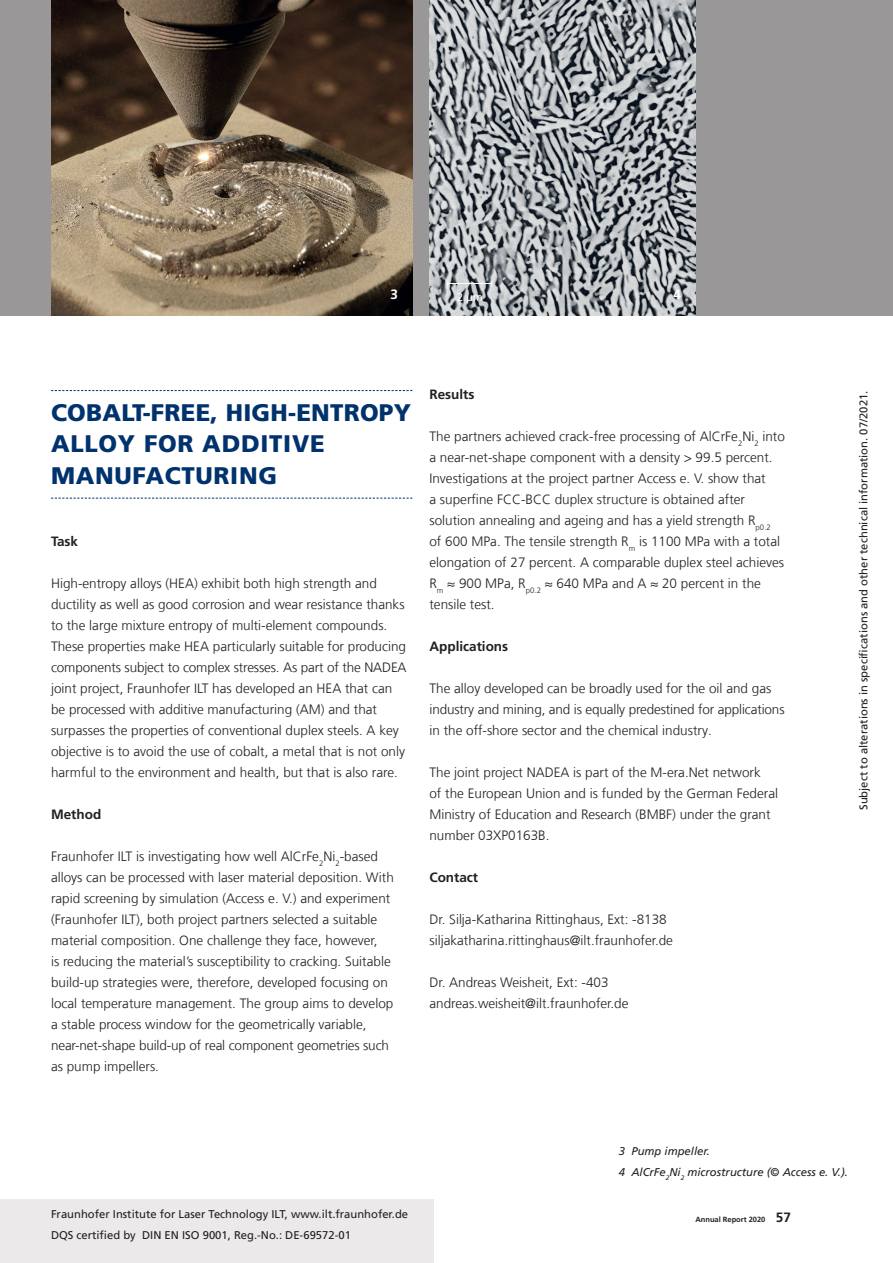
<style>
.page{position:relative;width:893px;height:1263px;background:#fff}
.page>*{position:absolute;margin:0;border:0;box-sizing:border-box;transform-origin:0 0}
.t1{font:900 24px/31.5px "Frutiger LT Com";letter-spacing:.03em;color:#00326d}
.t2{font:300 13.5px/21px "Frutiger LT Com";color:#231f20}
.t3{font:700 13.5px "Frutiger LT Com";color:#231f20}
.t4{font:700 13.5px "Frutiger LT Com";color:#fff}
.t5{font:11.25px/21px "Frutiger LT Com";color:#231f20}
.t6{font:italic 11.25px/21px "Frutiger LT Com";color:#231f20}
.t7{font:11.25px "Frutiger LT Com";color:#fff}
.t8{font:700 7.5px "Frutiger LT Com";color:#231f20}
.s1{font-size:13.5px}
</style>
<div class="page">
<div style="left:0;top:1199px;width:434px;height:64px;background:#ece9ea"></div>
<div style="left:0;top:0;width:893px;height:315px;background:#999798"></div>
<img style="left:429px;top:0;width:266px;height:315px">
<img style="left:51px;top:0;width:361px;height:315px">
<svg style="left:51px;top:390px;width:361px;height:1px"></svg>
<svg style="left:51px;top:498px;width:361px;height:1px"></svg>
<hr style="left:448px;top:283px;width:44px;height:1px;background:#fff">
<p class="t4" style="left:391px;top:286px;width:9px">3</p>
<p class="t7" style="left:457px;top:290px;width:28px">2 μm</p>
<p class="t4" style="left:673px;top:286px;width:9px">4</p>
<h1 class="t1" style="left:51px;top:397px;width:362px">COBALT-FREE, HIGH-ENTROPY<br>ALLOY FOR ADDITIVE<br>MANUFACTURING</h1>
<p class="t3" style="left:51px;top:533px;width:29px">Task</p>
<p class="t2" style="left:51px;top:573px;width:357px">High-entropy alloys (HEA) exhibit both high strength and ductility as well as good corrosion and wear resistance thanks to the large mixture entropy of multi-element compounds.<br>These properties make HEA particularly suitable for producing components subject to complex stresses. As part of the NADEA joint project, Fraunhofer ILT has developed an HEA that can be processed with additive manufacturing (AM) and that surpasses the properties of conventional duplex steels. A key objective is to avoid the use of cobalt, a metal that is not only harmful to the environment and health, but that is also rare.</p>
<p class="t3" style="left:51px;top:806px;width:52px">Method</p>
<p class="t2" style="left:51px;top:846px;width:344px">Fraunhofer ILT is investigating how well AlCrFe<sub>2</sub>Ni<sub>2</sub>-based alloys can be processed with laser material deposition. With rapid screening by simulation (Access e. V.) and experiment (Fraunhofer ILT), both project partners selected a suitable material composition. One challenge they face, however,<br>is reducing the material’s susceptibility to cracking. Suitable build-up strategies were, therefore, developed focusing on local temperature management. The group aims to develop a stable process window for the geometrically variable, near-net-shape build-up of real component geometries such as pump impellers.</p>
<p class="t3" style="left:429px;top:386px;width:46px">Results</p>
<p class="t2" style="left:429px;top:426px;width:357px">The partners achieved crack-free processing of AlCrFe<sub>2</sub>Ni<sub>2</sub> into a near-net-shape component with a density &gt; 99.5 percent.<br>Investigations at the project partner Access e. V. show that<br>a superfine FCC-BCC duplex structure is obtained after solution annealing and ageing and has a yield strength R<sub>p0.2 </sub>of 600 MPa. The tensile strength R<sub>m</sub> is 1100 MPa with a total elongation of 27 percent. A comparable duplex steel achieves R<sub>m</sub> ≈ 900 MPa, R<sub>p0.2</sub> ≈ 640 MPa and A ≈ 20 percent in the tensile test.</p>
<p class="t3" style="left:429px;top:638px;width:80px">Applications</p>
<p class="t2" style="left:429px;top:678px;width:357px">The alloy developed can be broadly used for the oil and gas industry and mining, and is equally predestined for applications in the off-shore sector and the chemical industry.</p>
<p class="t2" style="left:429px;top:762px;width:350px">The joint project NADEA is part of the M-era.Net network<br>of the European Union and is funded by the German Federal Ministry of Education and Research (BMBF) under the grant number 03XP0163B.</p>
<p class="t3" style="left:429px;top:869px;width:50px">Contact</p>
<p class="t2" style="left:429px;top:909px;width:245px">Dr. Silja-Katharina Rittinghaus, Ext: -8138 siljakatharina.rittinghaus@ilt.fraunhofer.de</p>
<p class="t2" style="left:429px;top:972px;width:201px">Dr. Andreas Weisheit, Ext: -403 andreas.weisheit@ilt.fraunhofer.de</p>
<p class="t5" style="left:853px;top:810px;width:421px;rotate:-90deg">Subject to alterations in specifications and other technical information. 07/2021.</p>
<p class="t5" style="left:51px;top:1204px;width:359px">Fraunhofer Institute for Laser Technology ILT, www.ilt.fraunhofer.de<br>DQS certified by DIN EN ISO 9001, Reg.-No.: DE-69572-01</p>
<p class="t6" style="left:619px;top:1141px;width:231px">3 Pump impeller.<br>4 AlCrFe<sub>2</sub>Ni<sub>2</sub> microstructure (© Access e. V.).</p>
<p class="t8" style="left:695px;top:1215px;width:97px">Annual Report 2020 <span class="s1">57</span></p>
</div>
